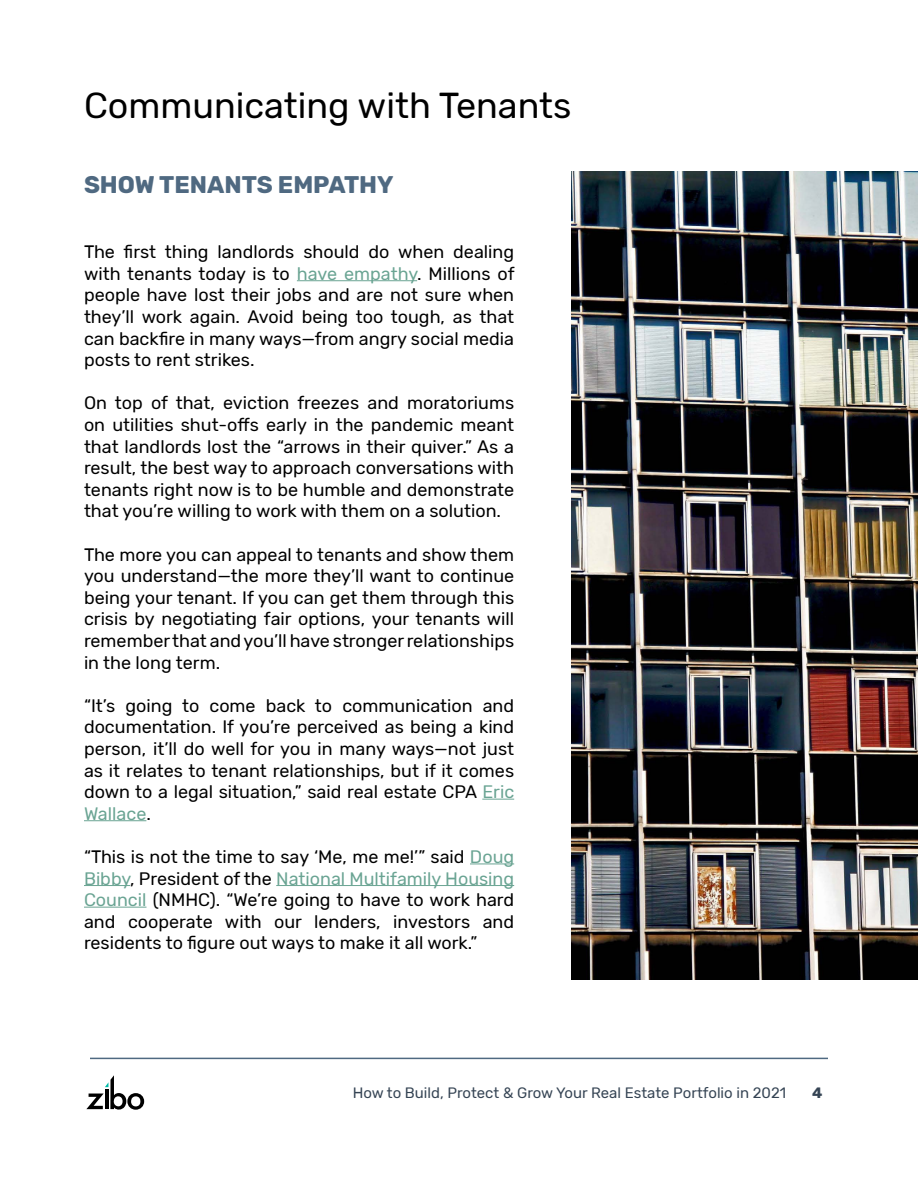
<style>
.page{position:relative;width:918px;height:1188px;background:#fff}
.page>*{position:absolute;margin:0;border:0;box-sizing:border-box;transform-origin:0 0}
.t1{font:36px "Rubik";color:#000}
.t2{font:700 24px "Rubik";color:#4f6981}
.t3{font:18px/21.6px "Rubik";color:#000;text-align:justify}
.t4{font:15px "Rubik";color:#354454}
.t5{font:700 15px "Rubik";color:#354454}
.s1{color:#6aa493}
</style>
<div class="page">
<hr style="left:90px;top:1058px;width:738px;height:1px;background:#4f6981">
<svg style="left:86px;top:1075px;width:58px;height:35px"></svg>
<hr style="left:297px;top:280px;width:120px;height:1px;background:#6aa493">
<hr style="left:482px;top:799px;width:32px;height:1px;background:#6aa493">
<hr style="left:84px;top:820px;width:62px;height:1px;background:#6aa493">
<hr style="left:470px;top:863px;width:44px;height:1px;background:#6aa493">
<hr style="left:84px;top:885px;width:46px;height:1px;background:#6aa493">
<hr style="left:276px;top:885px;width:238px;height:1px;background:#6aa493">
<hr style="left:84px;top:907px;width:62px;height:1px;background:#6aa493">
<img style="left:572px;top:171px;width:345px;height:808px">
<h1 class="t1" style="left:84px;top:85px;width:489px">Communicating with Tenants</h1>
<h2 class="t2" style="left:84px;top:171px;width:311px">SHOW TENANTS EMPATHY</h2>
<p class="t3" style="left:84px;top:242px;width:432px">The first thing landlords should do when dealing with tenants today is to <span class="s1">have empathy</span>. Millions of people have lost their jobs and are not sure when they’ll work again. Avoid being too tough, as that can backfire in many ways—from angry social media posts to rent strikes.</p>
<p class="t3" style="left:84px;top:393px;width:432px">On top of that, eviction freezes and moratoriums on utilities shut-offs early in the pandemic meant that landlords lost the “arrows in their quiver.” As a result, the best way to approach conversations with tenants right now is to be humble and demonstrate that you’re willing to work with them on a solution.</p>
<p class="t3" style="left:84px;top:544px;width:432px">The more you can appeal to tenants and show them you understand—the more they’ll want to continue being your tenant. If you can get them through this crisis by negotiating fair options, your tenants will remember that and you’ll have stronger relationships in the long term.</p>
<p class="t3" style="left:84px;top:695px;width:432px">“It’s going to come back to communication and documentation. If you’re perceived as being a kind person, it’ll do well for you in many ways—not just as it relates to tenant relationships, but if it comes down to a legal situation,” said real estate CPA <span class="s1">Eric Wallace</span>.</p>
<p class="t3" style="left:84px;top:846px;width:432px">“This is not the time to say ‘Me, me me!’” said <span class="s1">Doug Bibby</span>, President of the <span class="s1">National Multifamily Housing Council</span> (NMHC). “We’re going to have to work hard and cooperate with our lenders, investors and residents to figure out ways to make it all work.”</p>
<p class="t4" style="left:353px;top:1084px;width:435px">How to Build, Protect &amp; Grow Your Real Estate Portfolio in 2021</p>
<p class="t5" style="left:812px;top:1084px;width:12px">4</p>
</div>
